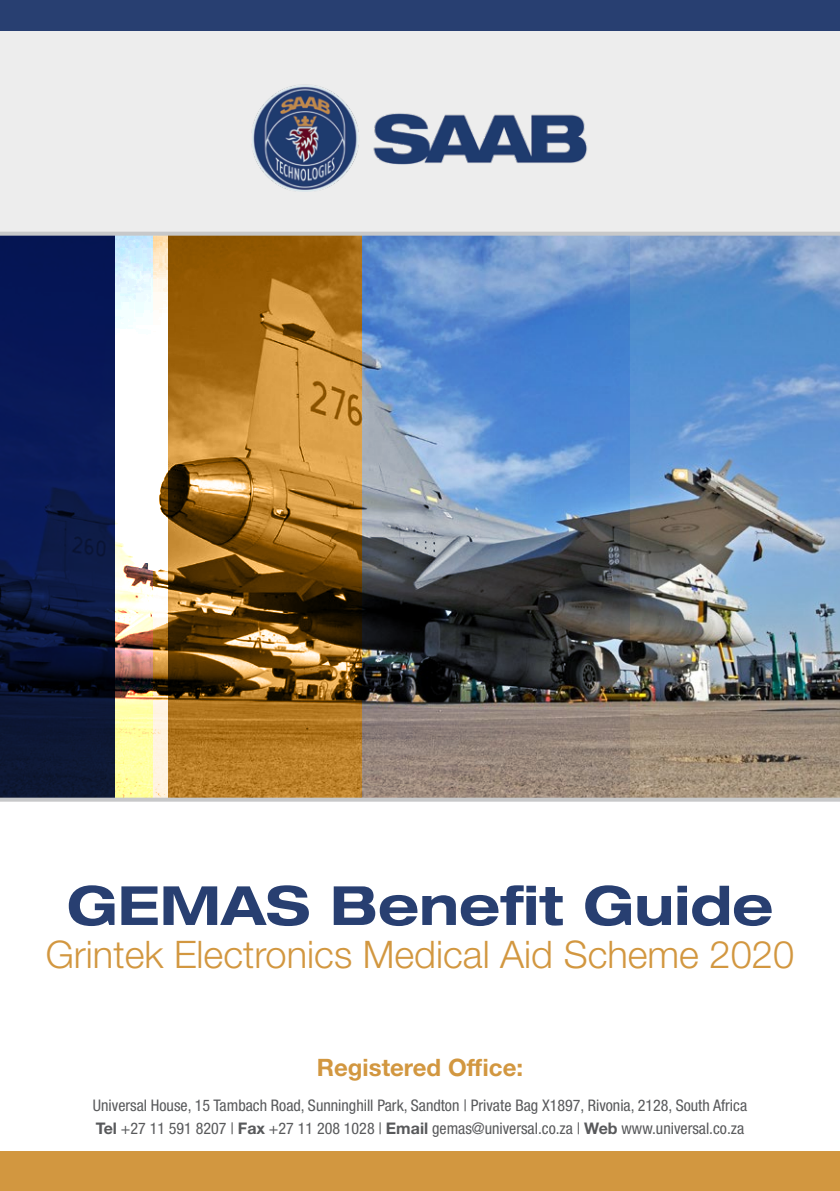
<style>
.page{position:relative;width:840px;height:1191px;background:#fff}
.page>*{position:absolute;margin:0;border:0;box-sizing:border-box;transform-origin:0 0}
.t1{font:700 expanded 54px "Helvetica Neue LT Std";color:#283f71}
.t2{font:300 38px "Helvetica Neue LT Std";color:#d29740}
.t3{font:700 24px "Helvetica Neue LT Std";color:#d29740}
.t4{font:condensed 16px/23.2px "Helvetica Neue LT Std";color:#58595b}
.s1{font-weight:700;font-stretch:normal}
</style>
<div class="page">
<div style="left:0;top:1151px;width:839px;height:40px;background:#d29740"></div>
<div style="left:0;top:0;width:839px;height:31px;background:#283f71"></div>
<div style="left:0;top:31px;width:839px;height:213px;background:#ededed"></div>
<img style="left:252px;top:84px;width:335px;height:107px">
<img style="left:629px;top:236px;width:210px;height:561px">
<svg style="left:0;top:236px;width:629px;height:561px;background:#485a7c"></svg>
<svg style="left:115px;top:236px;width:38px;height:561px"></svg>
<svg style="left:153px;top:236px;width:208px;height:561px;background:#a6762f"></svg>
<svg style="left:0;top:232px;width:839px;height:4px;background:#bfc1c4"></svg>
<svg style="left:0;top:797px;width:839px;height:4px;background:#bfbcb7"></svg>
<h1 class="t1" style="left:67px;top:871px;width:707px">GEMAS Benefit Guide</h1>
<h2 class="t2" style="left:46px;top:931px;width:749px">Grintek Electronics Medical Aid Scheme 2020</h2>
<h3 class="t3" style="left:316px;top:1052px;width:208px">Registered Office:</h3>
<p class="t4" style="left:93px;top:1093px;width:655px">Universal House, 15 Tambach Road, Sunninghill Park, Sandton | Private Bag X1897, Rivonia, 2128, South Africa<br><span class="s1">Tel</span> +27 11 591 8207 | <span class="s1">Fax</span> +27 11 208 1028 | <span class="s1">Email</span> gemas@universal.co.za | <span class="s1">Web</span> www.universal.co.za</p>
</div>
